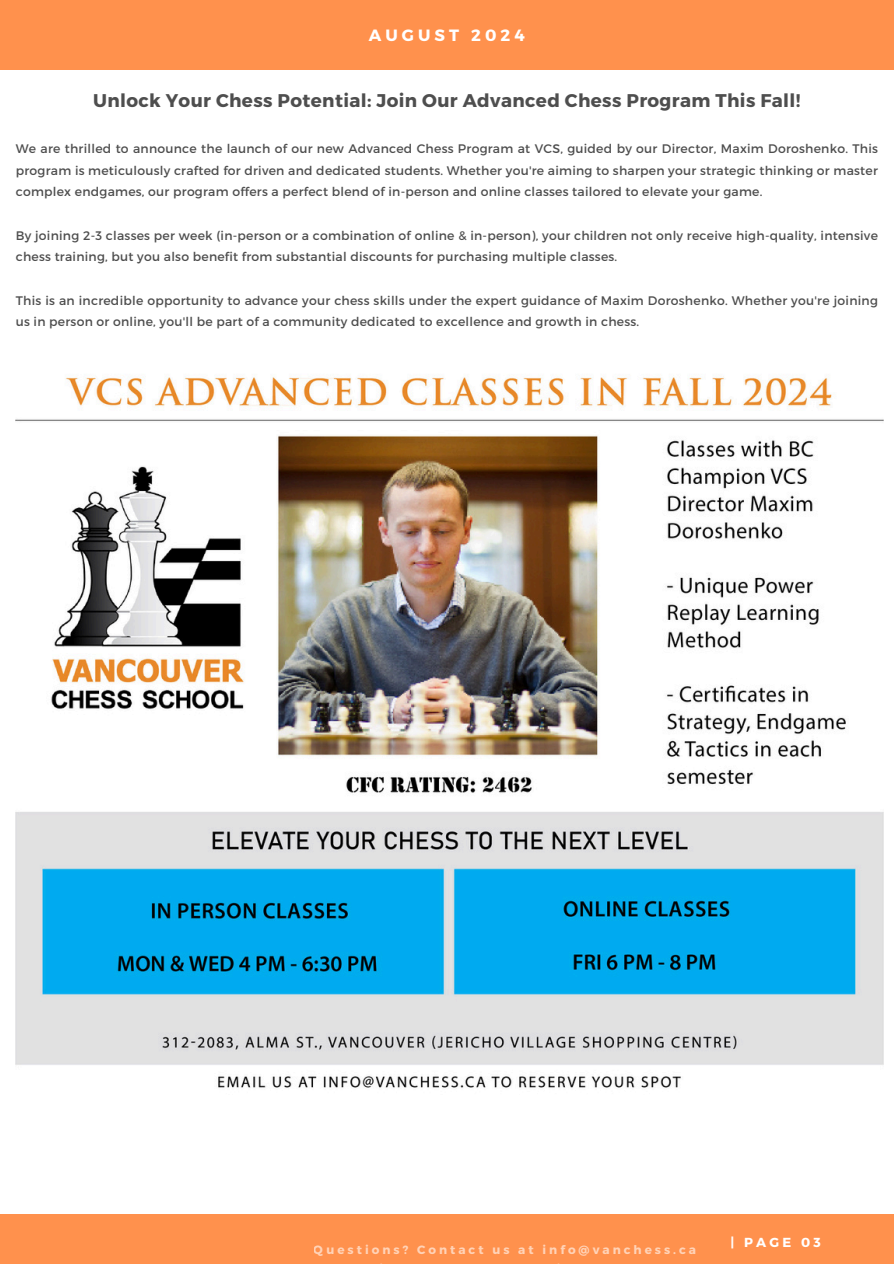
<style>
.page{position:relative;width:894px;height:1264px;background:#fff}
.page>*{position:absolute;margin:0;border:0;box-sizing:border-box;transform-origin:0 0}
.t1{font:700 18.3px "Montserrat";letter-spacing:.02em;color:#4e4e4e}
.t2{font:700 16.35px "Montserrat";letter-spacing:.25em;color:#fff}
.t3{font:700 13.05px "Montserrat";letter-spacing:.25em;color:#fff}
.t4{font:12.3px/21.6px "Montserrat";letter-spacing:.02em;color:#4e4e4e}
.t5{font:700 12px "Montserrat";letter-spacing:.25em;color:#fff}
</style>
<div class="page">
<div style="left:0;top:0;width:893px;height:70px;background:#ff914d"></div>
<div style="left:0;top:1214px;width:893px;height:49px;background:#ff914d"></div>
<img style="left:16px;top:375px;width:867px;height:713px">
<h1 class="t2" style="left:368px;top:25px;width:158px">AUGUST 2024</h1>
<p class="t1" style="left:93px;top:88px;width:708px">Unlock Your Chess Potential: Join Our Advanced Chess Program This Fall!</p>
<p class="t4" style="left:16px;top:137px;width:863px;text-align:justify">We are thrilled to announce the launch of our new Advanced Chess Program at VCS, guided by our Director, Maxim Doroshenko. This program is meticulously crafted for driven and dedicated students. Whether you're aiming to sharpen your strategic thinking or master complex endgames, our program offers a perfect blend of in-person and online classes tailored to elevate your game.</p>
<p class="t4" style="left:16px;top:224px;width:863px">By joining 2-3 classes per week (in-person or a combination of online &amp; in-person), your children not only receive high-quality, intensive chess training, but you also benefit from substantial discounts for purchasing multiple classes.</p>
<p class="t4" style="left:16px;top:289px;width:863px">This is an incredible opportunity to advance your chess skills under the expert guidance of Maxim Doroshenko. Whether you're joining us in person or online, you'll be part of a community dedicated to excellence and growth in chess.</p>
<p class="t5" style="left:313px;top:1241px;width:384px">Questions? Contact us at info@vanchess.ca</p>
<p class="t3" style="left:730px;top:1233px;width:92px">| PAGE 03</p>
</div>
